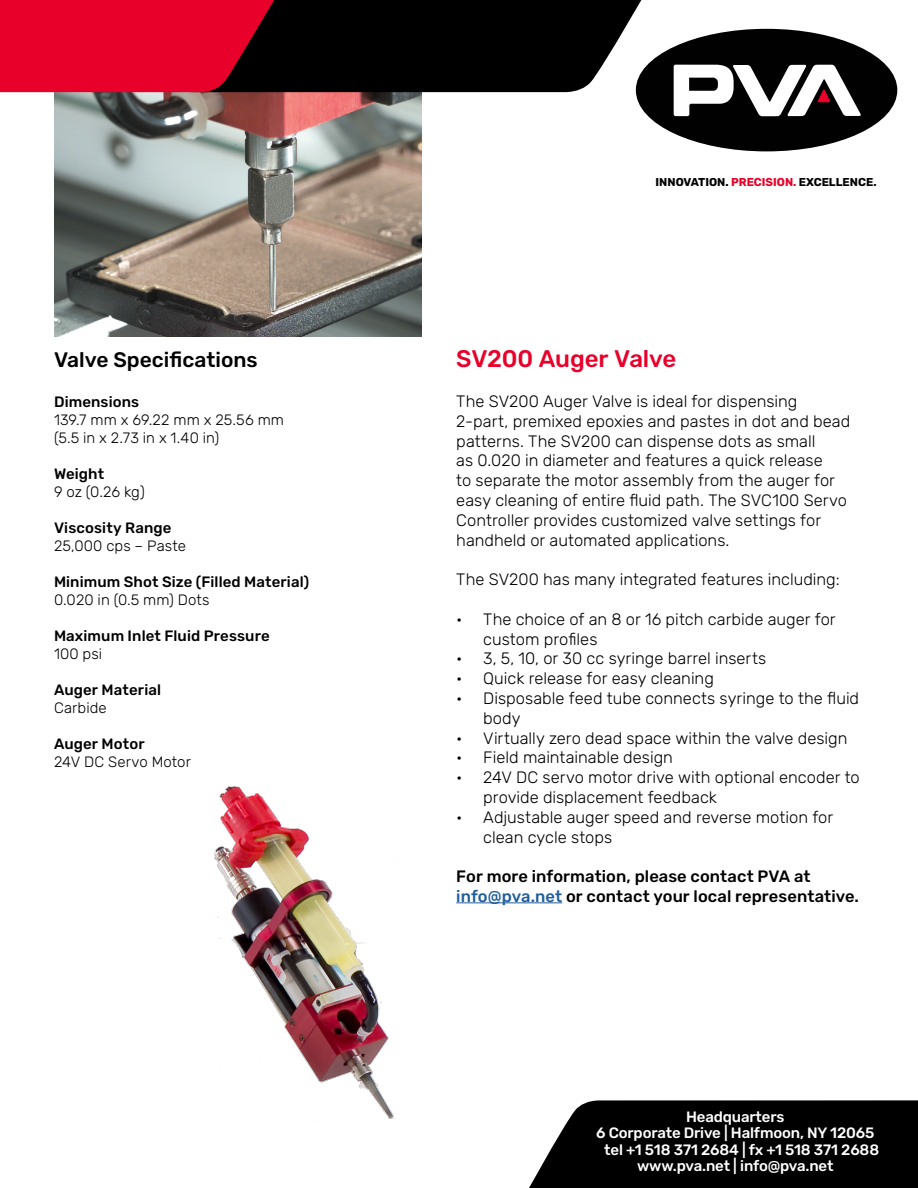
<style>
.page{position:relative;width:918px;height:1188px;background:#fff}
.page>*{position:absolute;margin:0;border:0;box-sizing:border-box;transform-origin:0 0}
.t1{font:500 24px "Rubik";letter-spacing:-.005em;color:#e8002a}
.t2{font:500 21px "Rubik";color:#000}
.t3{font:300 16.5px/19.8px "Rubik";color:#000}
.t4{font:500 16.5px/19.8px "Rubik";letter-spacing:.005em;color:#000}
.t5{font:300 15px/18px "Rubik";letter-spacing:.005em;color:#000}
.t6{font:500 15px "Rubik";letter-spacing:.005em;color:#000}
.t7{font:500 15px/16.5px "Rubik";letter-spacing:-.01em;color:#fff;text-align:center}
.t8{font:700 11.4px "Rubik";color:#010101}
.s1{color:#e8002a}
.s2{color:#215e9e}
</style>
<div class="page">
<hr style="left:456px;top:902px;width:106px;height:1px;background:#215e9e">
<img style="left:54px;top:93px;width:367px;height:244px">
<img style="left:213px;top:786px;width:185px;height:333px">
<svg style="left:529px;top:1100px;width:389px;height:88px;background:#121212"></svg>
<div style="left:637px;top:30px;width:259px;height:120px;background:#010101;border-radius:50%"></div>
<svg style="left:674px;top:65px;width:187px;height:51px"></svg>
<svg style="left:0;top:0;width:656px;height:93px;background:#66101f"></svg>
<p class="t2" style="left:54px;top:348px;width:205px">Valve Specifications</p>
<p class="t6" style="left:54px;top:393px;width:87px">Dimensions</p>
<p class="t5" style="left:54px;top:411px;width:232px">139.7 mm x 69.22 mm x 25.56 mm (5.5 in x 2.73 in x 1.40 in)</p>
<p class="t6" style="left:54px;top:465px;width:52px">Weight</p>
<p class="t5" style="left:54px;top:483px;width:92px">9 oz (0.26 kg)</p>
<p class="t6" style="left:54px;top:519px;width:119px">Viscosity Range</p>
<p class="t5" style="left:54px;top:537px;width:133px">25,000 cps – Paste</p>
<p class="t6" style="left:54px;top:573px;width:257px">Minimum Shot Size (Filled Material)</p>
<p class="t5" style="left:54px;top:591px;width:157px">0.020 in (0.5 mm) Dots</p>
<p class="t6" style="left:54px;top:627px;width:217px">Maximum Inlet Fluid Pressure</p>
<p class="t5" style="left:54px;top:645px;width:50px">100 psi</p>
<p class="t6" style="left:54px;top:681px;width:109px">Auger Material</p>
<p class="t5" style="left:54px;top:699px;width:54px">Carbide</p>
<p class="t6" style="left:54px;top:735px;width:92px">Auger Motor</p>
<p class="t5" style="left:54px;top:753px;width:138px">24V DC Servo Motor</p>
<p class="t8" style="left:656px;top:176px;width:223px">INNOVATION. <span class="s1">PRECISION.</span> EXCELLENCE.</p>
<h1 class="t1" style="left:456px;top:346px;width:222px">SV200 Auger Valve</h1>
<p class="t3" style="left:456px;top:392px;width:396px">The SV200 Auger Valve is ideal for dispensing 2-part, premixed epoxies and pastes in dot and bead patterns. The SV200 can dispense dots as small<br>as 0.020 in diameter and features a quick release<br>to separate the motor assembly from the auger for easy cleaning of entire fluid path. The SVC100 Servo Controller provides customized valve settings for handheld or automated applications.</p>
<p class="t3" style="left:456px;top:570px;width:385px">The SV200 has many integrated features including:</p>
<p class="t3" style="left:483px;top:610px;width:354px;text-indent:-27px">• The choice of an 8 or 16 pitch carbide auger for custom profiles</p>
<p class="t3" style="left:456px;top:649px;width:312px">• 3, 5, 10, or 30 cc syringe barrel inserts</p>
<p class="t3" style="left:456px;top:669px;width:259px">• Quick release for easy cleaning</p>
<p class="t3" style="left:483px;top:689px;width:377px;text-indent:-27px">• Disposable feed tube connects syringe to the fluid body</p>
<p class="t3" style="left:456px;top:728px;width:393px">• Virtually zero dead space within the valve design</p>
<p class="t3" style="left:456px;top:748px;width:218px">• Field maintainable design</p>
<p class="t3" style="left:483px;top:768px;width:378px;text-indent:-27px">• 24V DC servo motor drive with optional encoder to provide displacement feedback</p>
<p class="t3" style="left:483px;top:808px;width:351px;text-indent:-27px">• Adjustable auger speed and reverse motion for clean cycle stops</p>
<p class="t4" style="left:456px;top:867px;width:404px">For more information, please contact PVA at <span class="s2">info@pva.net</span> or contact your local representative.</p>
<p class="t7" style="left:596px;top:1109px;width:285px">Headquarters<br>6 Corporate Drive | Halfmoon, NY 12065 tel +1 518 371 2684 | fx +1 518 371 2688 www.pva.net | info@pva.net</p>
</div>
